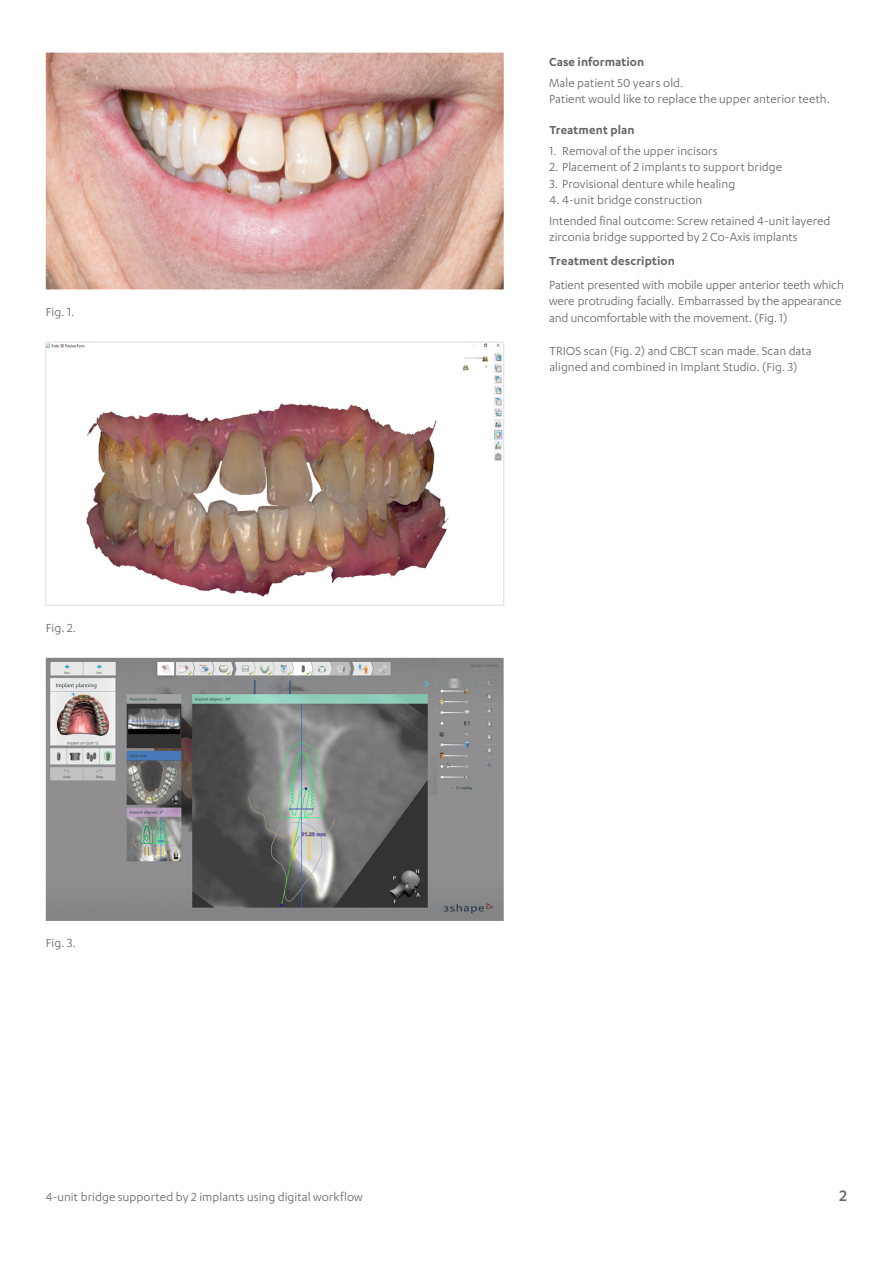
<style>
.page{position:relative;width:893px;height:1263px;background:#fff}
.page>*{position:absolute;margin:0;border:0;box-sizing:border-box;transform-origin:0 0}
.t1{font:500 17.55px "Karbon";color:#63656a}
.body{font:13.5px/16.5px "Karbon";color:#63656a}
.Title_page_Case_info{font:600 13.5px "Karbon";letter-spacing:.01em;color:#63656a}
.Figure_number{font:13.5px "Karbon";letter-spacing:.005em;color:#63656a}
.s1{font-weight:600}
</style>
<div class="page">
<img style="left:46px;top:53px;width:458px;height:236px">
<img style="left:47px;top:344px;width:455px;height:253px">
<div style="left:45px;top:342px;width:459px;height:263px;border:1px solid #e0dedf"></div>
<img style="left:46px;top:658px;width:458px;height:263px">
<p class="Title_page_Case_info" style="left:549px;top:54px;width:97px">Case information</p>
<p class="body" style="left:549px;top:74px;width:282px">Male patient 50 years old.<br>Patient would like to replace the upper anterior teeth.</p>
<p class="Figure_number" style="left:46px;top:304px;width:30px">Fig. 1.</p>
<p class="Figure_number" style="left:46px;top:620px;width:32px">Fig. 2.</p>
<p class="Figure_number" style="left:46px;top:936px;width:32px">Fig. 3.</p>
<p class="Title_page_Case_info" style="left:549px;top:122px;width:86px">Treatment plan</p>
<p class="body" style="left:549px;top:142px;width:170px">1. Removal of the upper incisors</p>
<p class="body" style="left:549px;top:158px;width:234px">2. Placement of 2 implants to support bridge</p>
<p class="body" style="left:549px;top:175px;width:187px">3. Provisional denture while healing</p>
<p class="body" style="left:549px;top:191px;width:154px">4. 4-unit bridge construction</p>
<p class="body" style="left:549px;top:212px;width:283px">Intended final outcome: Screw retained 4-unit layered zirconia bridge supported by 2 Co-Axis implants</p>
<p class="body" style="left:549px;top:248px;width:296px;line-height:24px"><span class="s1">Treatment description<br></span>Patient presented with mobile upper anterior teeth which</p>
<p class="body" style="left:549px;top:292px;width:294px">were protruding facially. Embarrassed by the appearance and uncomfortable with the movement. (Fig. 1)</p>
<p class="body" style="left:549px;top:342px;width:263px">TRIOS scan (Fig. 2) and CBCT scan made. Scan data aligned and combined in Implant Studio. (Fig. 3)</p>
<p class="body" style="left:46px;top:1188px;width:318px">4-unit bridge supported by 2 implants using digital workflow</p>
<p class="t1" style="left:839px;top:1186px;width:9px">2</p>
</div>
